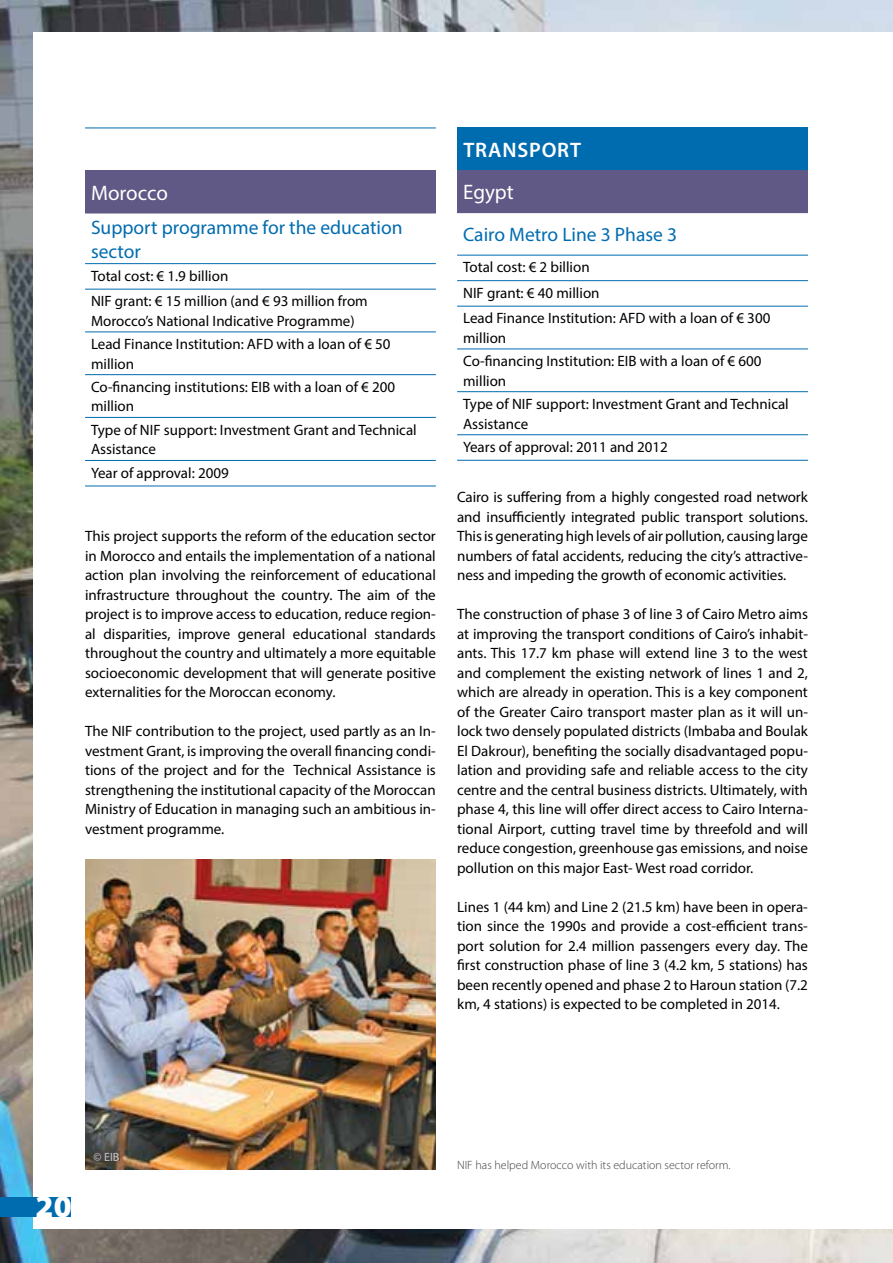
<style>
.page{position:relative;width:893px;height:1263px;background:#fff}
.page>*{position:absolute;margin:0;border:0;box-sizing:border-box;transform-origin:0 0}
.t1{font:900 31.5px "Myriad Pro";color:#fff}
.t2{font:21px "Myriad Pro";color:#fff}
.t3{font:600 21px "Myriad Pro";color:#fff}
.t4{font:19.5px/24px "Myriad Pro";color:#006cb0}
.t5{font:15px/19.5px "Myriad Pro";color:#000}
.t6{font:300 12px "Myriad Pro";color:#414042}
.t7{font:12px "Myriad Pro";color:#fff}
</style>
<div class="page">
<img style="left:0;top:0;width:893px;height:1263px">
<div style="left:34px;top:32px;width:859px;height:1197px;background:#fff"></div>
<div style="left:0;top:1197px;width:71px;height:19px;background:#006cb0"></div>
<div style="left:85px;top:170px;width:351px;height:43px;background:#605885"></div>
<hr style="left:85px;top:213px;width:351px;height:1px;background:#605885">
<hr style="left:85px;top:128px;width:351px;height:1px;background:#006cb0">
<hr style="left:85px;top:263px;width:351px;height:1px;background:#006cb0">
<hr style="left:85px;top:289px;width:351px;height:1px;background:#006cb0">
<hr style="left:85px;top:331px;width:351px;height:1px;background:#006cb0">
<hr style="left:85px;top:374px;width:351px;height:1px;background:#006cb0">
<hr style="left:85px;top:417px;width:351px;height:1px;background:#006cb0">
<hr style="left:85px;top:460px;width:351px;height:1px;background:#006cb0">
<hr style="left:85px;top:486px;width:351px;height:1px;background:#006cb0">
<div style="left:457px;top:128px;width:351px;height:42px;background:#006cb0"></div>
<div style="left:457px;top:170px;width:351px;height:43px;background:#605885"></div>
<hr style="left:457px;top:255px;width:351px;height:1px;background:#006cb0">
<hr style="left:457px;top:280px;width:351px;height:1px;background:#006cb0">
<hr style="left:457px;top:306px;width:351px;height:1px;background:#006cb0">
<hr style="left:457px;top:349px;width:351px;height:1px;background:#006cb0">
<hr style="left:457px;top:391px;width:351px;height:1px;background:#006cb0">
<hr style="left:457px;top:434px;width:351px;height:1px;background:#006cb0">
<hr style="left:457px;top:460px;width:351px;height:1px;background:#006cb0">
<img style="left:85px;top:859px;width:351px;height:310px">
<div style="left:94px;top:1152px;width:25px;height:9px;background:#4e4749"></div>
<h2 class="t2" style="left:91px;top:180px;width:78px">Morocco</h2>
<h3 class="t4" style="left:91px;top:215px;width:313px">Support programme for the education sector</h3>
<p class="t5" style="left:91px;top:263px;width:278px;line-height:25.5px">Total cost: € 1.9 billion<br>NIF grant: € 15 million (and € 93 million from</p>
<p class="t5" style="left:91px;top:309px;width:301px;line-height:23.2px">Morocco’s National Indicative Programme)<br>Lead Finance Institution: AFD with a loan of € 50</p>
<p class="t5" style="left:91px;top:352px;width:306px;line-height:23.2px">million<br>Co-financing institutions: EIB with a loan of € 200</p>
<p class="t5" style="left:91px;top:394px;width:327px;line-height:23.2px">million<br>Type of NIF support: Investment Grant and Technical</p>
<p class="t5" style="left:91px;top:438px;width:139px;line-height:23.2px">Assistance<br>Year of approval: 2009</p>
<p class="t5" style="left:85px;top:526px;width:352px;text-align:justify">This project supports the reform of the education sector in Morocco and entails the implementation of a national action plan involving the reinforcement of educational infrastructure throughout the country. The aim of the project is to improve access to education, reduce region&shy;al disparities, improve general educational standards throughout the country and ultimately a more equitable socioeconomic development that will generate positive externalities for the Moroccan economy.</p>
<p class="t5" style="left:85px;top:721px;width:352px;text-align:justify">The NIF contribution to the project, used partly as an In&shy;vestment Grant, is improving the overall financing condi&shy;tions of the project and for the Technical Assistance is strengthening the institutional capacity of the Moroccan Ministry of Education in managing such an ambitious in&shy;vestment programme.</p>
<h2 class="t3" style="left:463px;top:136px;width:26px">TRANSPORT</h2>
<h2 class="t2" style="left:463px;top:179px;width:52px">Egypt</h2>
<h3 class="t4" style="left:463px;top:222px;width:215px">Cairo Metro Line 3 Phase 3</h3>
<p class="t5" style="left:463px;top:254px;width:309px;line-height:25.5px">Total cost: € 2 billion<br>NIF grant: € 40 million<br>Lead Finance Institution: AFD with a loan of € 300</p>
<p class="t5" style="left:463px;top:326px;width:300px;line-height:23.2px">million<br>Co-financing Institution: EIB with a loan of € 600</p>
<p class="t5" style="left:463px;top:369px;width:327px;line-height:23.2px">million<br>Type of NIF support: Investment Grant and Technical</p>
<p class="t5" style="left:463px;top:412px;width:206px;line-height:23.2px">Assistance<br>Years of approval: 2011 and 2012</p>
<p class="t5" style="left:457px;top:487px;width:352px;text-align:justify">Cairo is suffering from a highly congested road network and insufficiently integrated public transport solutions.<br>This is generating high levels of air pollution, causing large numbers of fatal accidents, reducing the city’s attractive&shy;ness and impeding the growth of economic activities.</p>
<p class="t5" style="left:457px;top:604px;width:352px;text-align:justify">The construction of phase 3 of line 3 of Cairo Metro aims at improving the transport conditions of Cairo’s inhabit&shy;ants. This 17.7 km phase will extend line 3 to the west and complement the existing network of lines 1 and 2, which are already in operation. This is a key component of the Greater Cairo transport master plan as it will un&shy;lock two densely populated districts (Imbaba and Boulak El Dakrour), benefiting the socially disadvantaged popu&shy;lation and providing safe and reliable access to the city centre and the central business districts. Ultimately, with phase 4, this line will offer direct access to Cairo Interna&shy;tional Airport, cutting travel time by threefold and will reduce congestion, greenhouse gas emissions, and noise pollution on this major East- West road corridor.</p>
<p class="t5" style="left:457px;top:897px;width:352px;text-align:justify">Lines 1 (44 km) and Line 2 (21.5 km) have been in opera&shy;tion since the 1990s and provide a cost-efficient trans&shy;port solution for 2.4 million passengers every day. The first construction phase of line 3 (4.2 km, 5 stations) has been recently opened and phase 2 to Haroun station (7.2 km, 4 stations) is expected to be completed in 2014.</p>
<h1 class="t1" style="left:36px;top:1188px;width:38px">20</h1>
<p class="t7" style="left:94px;top:1149px;width:27px">© EIB</p>
<p class="t6" style="left:457px;top:1159px;width:275px">NIF has helped Morocco with its education sector reform.</p>
</div>
